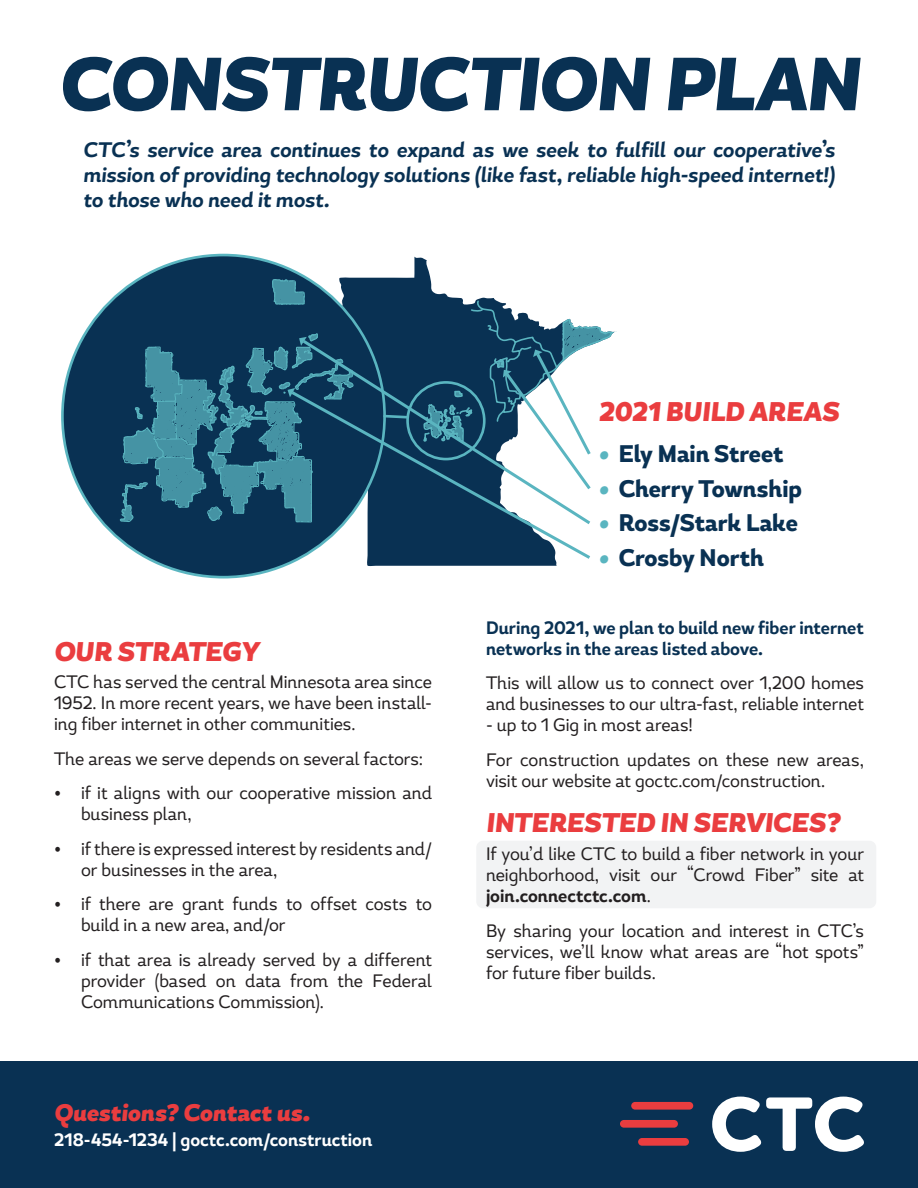
<style>
.page{position:relative;width:918px;height:1188px;background:#fff}
.page>*{position:absolute;margin:0;border:0;box-sizing:border-box;transform-origin:0 0}
.Heading_1{font:italic 900 75px "Magallanes Cond";letter-spacing:-.01em;color:#093153}
.Heading_2{font:italic 900 27px "Magallanes Cond";color:#ea3d3f}
.t1{font:800 24px "Magallanes Cond";color:#093153}
.Heading_3_alt{font:italic 900 24px "Magallanes Cond";color:#ea3d3f}
.Heading_3{font:italic 700 21px/25.2px "Magallanes Cond";letter-spacing:-.005em;color:#093153;text-align:justify}
.Body{font:18px/21px "Magallanes Cond";letter-spacing:-.005em;color:#231f20}
.Body-2{font:700 18px/21px "Magallanes Cond";color:#093153}
.Contact{font:700 18px "Magallanes Cond";color:#fff}
.s1{font-weight:900;font-style:italic;font-size:21px;color:#5ab5c0}
.s2{font-weight:700}
</style>
<div class="page">
<div style="left:0;top:1061px;width:918px;height:127px;background:#093153"></div>
<div style="left:631px;top:1102px;width:62px;height:8px;background:#ea3d3f;border-radius:4px"></div>
<div style="left:620px;top:1120px;width:58px;height:8px;background:#ea3d3f;border-radius:4px"></div>
<div style="left:638px;top:1138px;width:51px;height:8px;background:#ea3d3f;border-radius:4px"></div>
<svg style="left:712px;top:1097px;width:152px;height:55px"></svg>
<div style="left:476px;top:841px;width:400px;height:67px;background:#f2f3f4;border-radius:7px"></div>
<svg style="left:339px;top:257px;width:218px;height:310px"></svg>
<div style="left:62px;top:255px;width:323px;height:322px;background:#093153;border-radius:50%"></div>
<svg style="left:382px;top:299px;width:233px;height:45px"></svg>
<svg style="left:354px;top:337px;width:240px;height:51px"></svg>
<svg style="left:289px;top:388px;width:302px;height:174px"></svg>
<svg style="left:120px;top:279px;width:234px;height:243px"></svg>
<p class="Heading_1" style="left:58px;top:36px;width:802px">CONSTRUCTION PLAN</p>
<p class="Heading_3" style="left:83px;top:138px;width:753px">CTC’s service area continues to expand as we seek to fulfill our cooperative’s mission of providing technology solutions (like fast, reliable high-speed internet!) to those who need it most.</p>
<p class="Heading_2" style="left:54px;top:634px;width:207px">OUR STRATEGY</p>
<p class="Body" style="left:54px;top:672px;width:379px;text-align:justify">CTC has served the central Minnesota area since 1952. In more recent years, we have been install&shy;ing fiber internet in other communities.</p>
<p class="Body" style="left:54px;top:748px;width:371px">The areas we serve depends on several factors:</p>
<p class="Body" style="left:81px;top:783px;width:352px;text-indent:-27px">• if it aligns with our cooperative mission and business plan,</p>
<p class="Body" style="left:81px;top:838px;width:353px;text-indent:-27px">• if there is expressed interest by residents and/ or businesses in the area,</p>
<p class="Body" style="left:81px;top:894px;width:352px;text-indent:-27px">• if there are grant funds to offset costs to build in a new area, and/or</p>
<p class="Body" style="left:81px;top:949px;width:352px;text-align:justify;text-indent:-27px">• if that area is already served by a different provider (based on data from the Federal Communications Commission).</p>
<p class="Heading_3_alt" style="left:54px;top:1097px;width:257px">Questions? Contact us.</p>
<p class="Contact" style="left:54px;top:1128px;width:320px">218-454-1234 | goctc.com/construction</p>
<p class="Heading_2" style="left:598px;top:394px;width:242px">2021 BUILD AREAS</p>
<p class="t1" style="left:598px;top:438px;width:187px"><span class="s1">•</span> Ely Main Street</p>
<p class="t1" style="left:598px;top:473px;width:205px"><span class="s1">•</span> Cherry Township</p>
<p class="t1" style="left:598px;top:507px;width:201px"><span class="s1">•</span> Ross/Stark Lake</p>
<p class="t1" style="left:598px;top:542px;width:167px"><span class="s1">•</span> Crosby North</p>
<p class="Body-2" style="left:486px;top:617px;width:379px">During 2021, we plan to build new fiber internet networks in the areas listed above.</p>
<p class="Body" style="left:486px;top:672px;width:380px">This will allow us to connect over 1,200 homes and businesses to our ultra-fast, reliable internet</p>
<p class="Body" style="left:486px;top:714px;width:208px">- up to 1 Gig in most areas!</p>
<p class="Body" style="left:486px;top:749px;width:379px">For construction updates on these new areas, visit our website at goctc.com/construction.</p>
<p class="Heading_2" style="left:486px;top:806px;width:356px">INTERESTED IN SERVICES?</p>
<p class="Body" style="left:486px;top:844px;width:380px;text-align:justify">If you’d like CTC to build a fiber network in your neighborhood, visit our “Crowd Fiber” site at <span class="s2">join.connectctc.com</span>.</p>
<p class="Body" style="left:486px;top:920px;width:380px;text-align:justify">By sharing your location and interest in CTC’s services, we’ll know what areas are “hot spots” for future fiber builds.</p>
</div>
